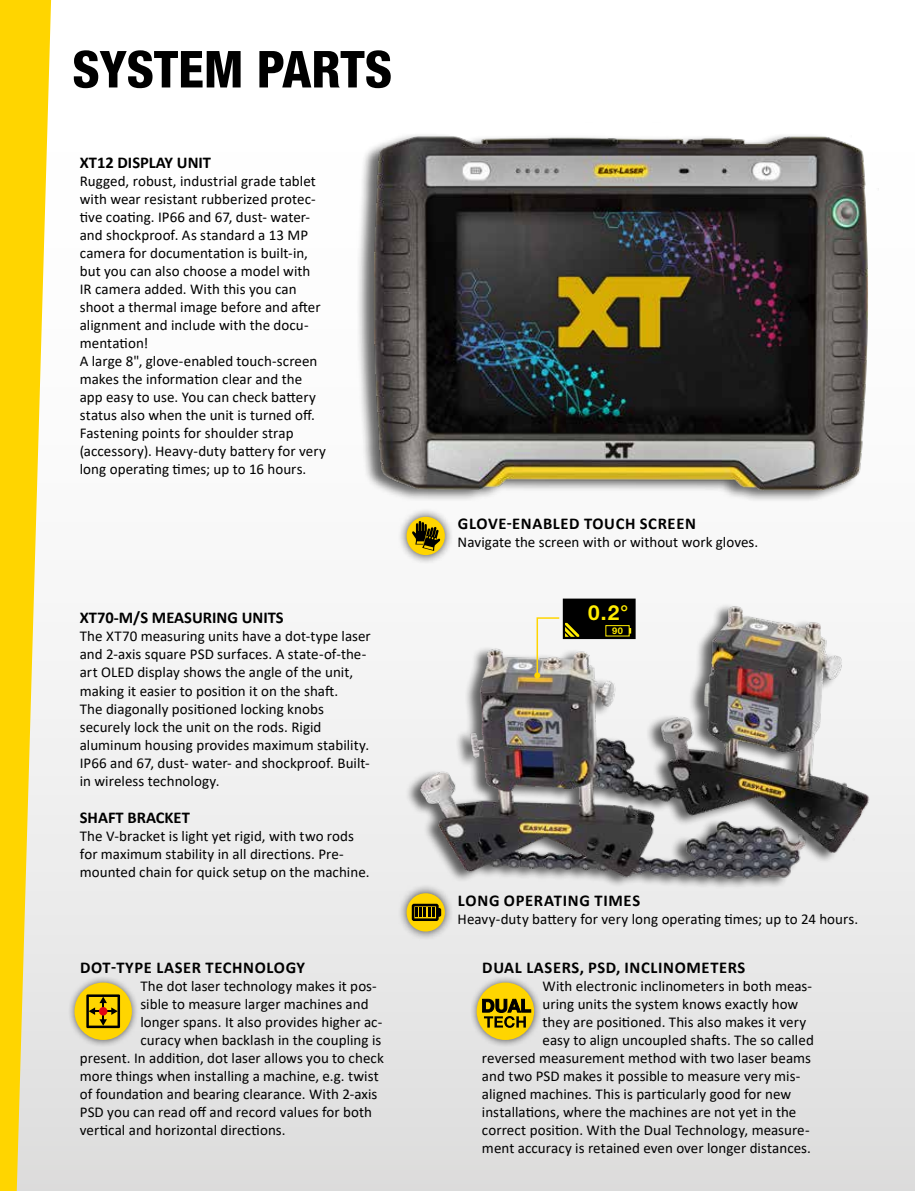
<style>
.page{position:relative;width:915px;height:1191px;background:#fff}
.page>*{position:absolute;margin:0;border:0;box-sizing:border-box;transform-origin:0 0}
.t1{font:800 condensed 51px "Helvetica Neue LTW1 G";letter-spacing:-.005em;color:#000}
.t2{font:700 20.85px "Helvetica Neue";color:#ffed00}
.t3{font:700 16.5px "Calibri";letter-spacing:.04em;color:#000}
.t4{font:700 16.5px "Calibri";color:#000}
.t5{font:15px/18px "Calibri";letter-spacing:.005em;color:#000}
.t6{font:700 9.3px "Helvetica Neue";color:#ffed00}
</style>
<div class="page">
<div style="left:0;top:0;width:914px;height:1191px;background:linear-gradient(to bottom,#fff,#e2e2e2)"></div>
<svg style="left:0;top:0;width:51px;height:1191px;background:#f9dc4a"></svg>
<div style="left:405px;top:603px;width:461px;height:286px;background:#000;opacity:.6"></div>
<img style="left:414px;top:600px;width:460px;height:283px">
<div style="left:397px;top:507px;width:57px;height:57px;background:#000;opacity:.75"></div>
<div style="left:406px;top:517px;width:38px;height:38px;background:#ffd500;border-radius:50%"></div>
<svg style="left:411px;top:520px;width:30px;height:31px"></svg>
<div style="left:397px;top:884px;width:57px;height:56px;background:#000;opacity:.75"></div>
<div style="left:406px;top:893px;width:38px;height:38px;background:#ffd500;border-radius:50%"></div>
<svg style="left:411px;top:903px;width:30px;height:18px"></svg>
<div style="left:67px;top:975px;width:72px;height:72px;background:#000;opacity:.6"></div>
<div style="left:74px;top:982px;width:58px;height:58px;background:#ffd500;border-radius:50%"></div>
<svg style="left:86px;top:994px;width:34px;height:34px"></svg>
<div style="left:99px;top:1007px;width:8px;height:8px;background:#e30613;border-radius:50%"></div>
<div style="left:469px;top:975px;width:72px;height:72px;background:#000;opacity:.6"></div>
<div style="left:476px;top:982px;width:58px;height:58px;background:#ffd500;border-radius:50%"></div>
<svg style="left:481px;top:997px;width:50px;height:30px"></svg>
<div style="left:563px;top:599px;width:72px;height:39px;background:#000"></div>
<div style="left:605px;top:625px;width:24px;height:11px;border:1px solid #ffed00"></div>
<svg style="left:534px;top:616px;width:45px;height:62px"></svg>
<img style="left:358px;top:122px;width:522px;height:382px">
<h1 class="t1" style="left:72px;top:38px;width:321px">SYSTEM PARTS</h1>
<p class="t4" style="left:80px;top:151px;width:133px">XT12 DISPLAY UNIT</p>
<p class="t5" style="left:80px;top:172px;width:247px">Rugged, robust, industrial grade tablet with wear resistant rubberized protec&shy;tive coating. IP66 and 67, dust- water&shy;and shockproof. As standard a 13 MP camera for documentation is built-in, but you can also choose a model with IR camera added. With this you can shoot a thermal image before and after alignment and include with the docu&shy;mentation!<br>A large 8", glove-enabled touch-screen makes the information clear and the app easy to use. You can check battery status also when the unit is turned off.<br>Fastening points for shoulder strap (accessory). Heavy-duty battery for very long operating times; up to 16 hours.</p>
<p class="t4" style="left:80px;top:606px;width:205px">XT70-M/S MEASURING UNITS</p>
<p class="t5" style="left:80px;top:627px;width:292px">The XT70 measuring units have a dot-type laser and 2-axis square PSD surfaces. A state-of-the&shy;art OLED display shows the angle of the unit, making it easier to position it on the shaft.<br>The diagonally positioned locking knobs securely lock the unit on the rods. Rigid aluminum housing provides maximum stability.<br>IP66 and 67, dust- water- and shockproof. Built&shy;in wireless technology.</p>
<p class="t4" style="left:80px;top:806px;width:111px">SHAFT BRACKET</p>
<p class="t5" style="left:80px;top:827px;width:291px">The V-bracket is light yet rigid, with two rods for maximum stability in all directions. Pre&shy;mounted chain for quick setup on the machine.</p>
<p class="t3" style="left:80px;top:955px;width:226px">DOT-TYPE LASER TECHNOLOGY</p>
<p class="t5" style="left:140px;top:976px;width:238px">The dot laser technology makes it pos-</p>
<p class="t5" style="left:140px;top:994px;width:230px">sible to measure larger machines and</p>
<p class="t5" style="left:140px;top:1012px;width:243px">longer spans. It also provides higher ac-</p>
<p class="t5" style="left:140px;top:1030px;width:242px">curacy when backlash in the coupling is</p>
<p class="t5" style="left:80px;top:1048px;width:305px">present. In addition, dot laser allows you to check</p>
<p class="t5" style="left:80px;top:1066px;width:300px">more things when installing a machine, e.g. twist</p>
<p class="t5" style="left:80px;top:1084px;width:299px">of foundation and bearing clearance. With 2-axis</p>
<p class="t5" style="left:80px;top:1102px;width:294px">PSD you can read off and record values for both</p>
<p class="t5" style="left:80px;top:1120px;width:207px">vertical and horizontal directions.</p>
<p class="t3" style="left:458px;top:512px;width:239px">GLOVE-ENABLED TOUCH SCREEN</p>
<p class="t5" style="left:457px;top:533px;width:302px">Navigate the screen with or without work gloves.</p>
<h2 class="t2" style="left:588px;top:599px;width:42px">0.2°</h2>
<p class="t6" style="left:612px;top:625px;width:12px">90</p>
<p class="t3" style="left:458px;top:888px;width:184px">LONG OPERATING TIMES</p>
<p class="t5" style="left:457px;top:909px;width:402px">Heavy-duty battery for very long operating times; up to 24 hours.</p>
<p class="t3" style="left:482px;top:955px;width:264px">DUAL LASERS, PSD, INCLINOMETERS</p>
<p class="t5" style="left:542px;top:976px;width:271px">With electronic inclinometers in both meas-</p>
<p class="t5" style="left:542px;top:994px;width:257px">uring units the system knows exactly how</p>
<p class="t5" style="left:542px;top:1012px;width:265px">they are positioned. This also makes it very</p>
<p class="t5" style="left:542px;top:1030px;width:273px">easy to align uncoupled shafts. The so called</p>
<p class="t5" style="left:482px;top:1048px;width:330px">reversed measurement method with two laser beams</p>
<p class="t5" style="left:482px;top:1066px;width:320px">and two PSD makes it possible to measure very mis-</p>
<p class="t5" style="left:482px;top:1084px;width:311px">aligned machines. This is particularly good for new</p>
<p class="t5" style="left:482px;top:1102px;width:316px">installations, where the machines are not yet in the</p>
<p class="t5" style="left:482px;top:1120px;width:329px">correct position. With the Dual Technology, measure-</p>
<p class="t5" style="left:482px;top:1138px;width:330px">ment accuracy is retained even over longer distances.</p>
</div>
